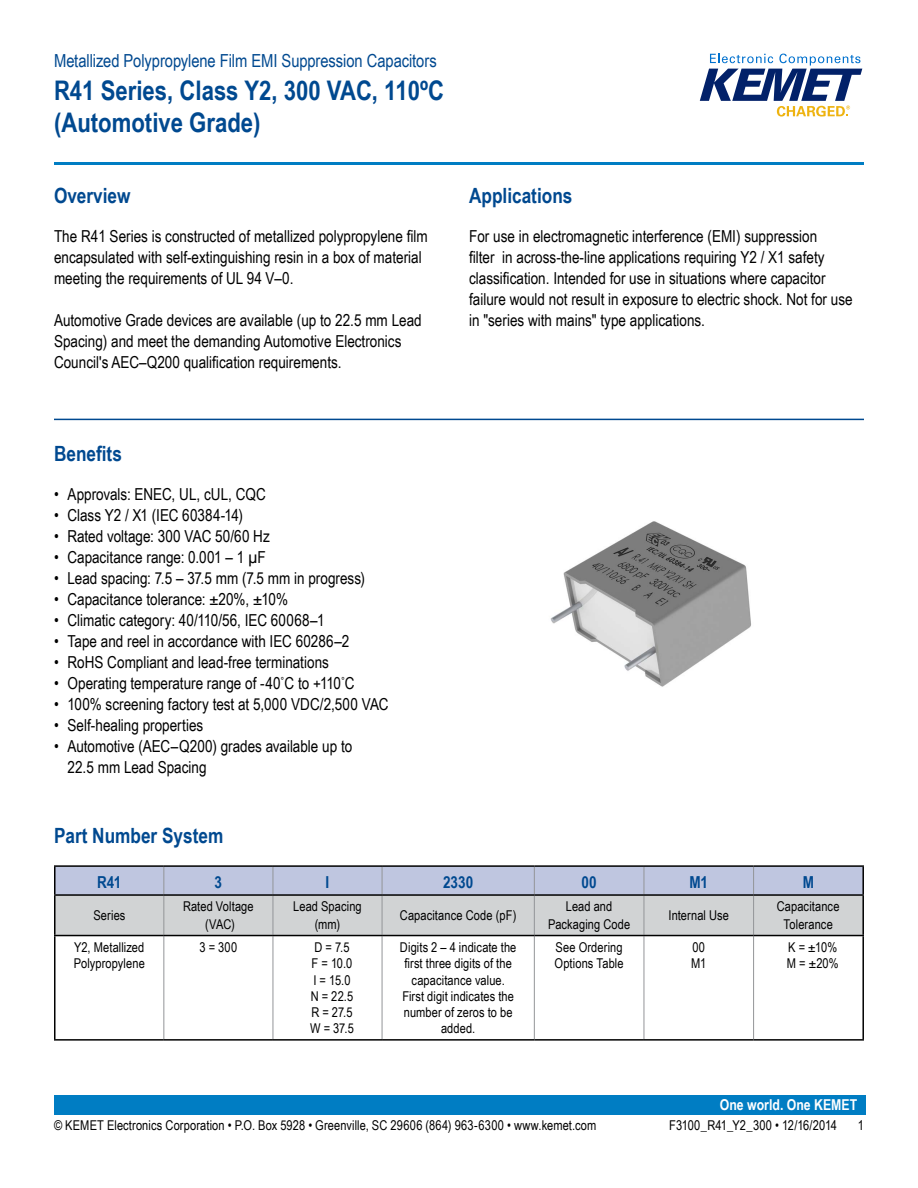
<style>
.page{position:relative;width:918px;height:1188px;background:#fff}
.page>*{position:absolute;margin:0;border:0;box-sizing:border-box;transform-origin:0 0}
.t1{font:700 27px/32.4px "Arial Narrow";color:#004990}
.t2{font:700 21px "Arial Narrow";color:#004990}
.t3{font:18px "Arial Narrow";letter-spacing:-.005em;color:#004990}
.t4{font:16.5px/21px "Arial Narrow";color:#000}
.t5{font:700 16.5px "Arial Narrow";color:#004990}
.t6{font:700 15px "Arial Narrow";color:#fff}
.t7{font:13.5px/16.2px "Arial Narrow";letter-spacing:.005em;color:#000;text-align:center}
</style>
<div class="page">
<svg style="left:700px;top:54px;width:162px;height:63px"></svg>
<hr style="left:54px;top:162px;width:810px;height:3px;background:#007dc3">
<div style="left:54px;top:1095px;width:811px;height:20px;background:#007dc3"></div>
<hr style="left:54px;top:419px;width:810px;height:1px;background:#004990">
<svg style="left:56px;top:867px;width:806px;height:68px;background:#c8ccd7"></svg>
<hr style="left:163px;top:896px;width:1px;height:39px;background:#939598">
<hr style="left:273px;top:896px;width:1px;height:39px;background:#939598">
<hr style="left:382px;top:896px;width:1px;height:39px;background:#939598">
<hr style="left:534px;top:896px;width:1px;height:39px;background:#939598">
<hr style="left:644px;top:896px;width:1px;height:39px;background:#939598">
<hr style="left:753px;top:896px;width:1px;height:39px;background:#939598">
<hr style="left:163px;top:936px;width:1px;height:103px;background:#939598">
<hr style="left:862px;top:867px;width:2px;height:27px;background:#000">
<hr style="left:54px;top:896px;width:2px;height:39px;background:#000">
<hr style="left:862px;top:896px;width:2px;height:39px;background:#000">
<hr style="left:54px;top:865px;width:110px;height:2px;background:#000">
<hr style="left:54px;top:867px;width:2px;height:27px;background:#000">
<hr style="left:164px;top:865px;width:109px;height:2px;background:#000">
<hr style="left:273px;top:865px;width:109px;height:2px;background:#000">
<hr style="left:382px;top:865px;width:152px;height:2px;background:#000">
<hr style="left:534px;top:865px;width:110px;height:2px;background:#000">
<hr style="left:644px;top:865px;width:110px;height:2px;background:#000">
<hr style="left:754px;top:865px;width:110px;height:2px;background:#000">
<hr style="left:54px;top:894px;width:110px;height:2px;background:#000">
<hr style="left:164px;top:894px;width:109px;height:2px;background:#000">
<hr style="left:273px;top:894px;width:109px;height:2px;background:#000">
<hr style="left:382px;top:894px;width:152px;height:2px;background:#000">
<hr style="left:534px;top:894px;width:110px;height:2px;background:#000">
<hr style="left:644px;top:894px;width:110px;height:2px;background:#000">
<hr style="left:754px;top:894px;width:110px;height:2px;background:#000">
<hr style="left:534px;top:936px;width:1px;height:103px;background:#939598">
<hr style="left:644px;top:936px;width:1px;height:103px;background:#939598">
<hr style="left:273px;top:936px;width:1px;height:103px;background:#939598">
<hr style="left:382px;top:936px;width:1px;height:103px;background:#939598">
<hr style="left:753px;top:936px;width:1px;height:103px;background:#939598">
<hr style="left:54px;top:935px;width:110px;height:1px;background:#000">
<hr style="left:54px;top:936px;width:2px;height:103px;background:#000">
<hr style="left:164px;top:935px;width:109px;height:1px;background:#000">
<hr style="left:273px;top:935px;width:109px;height:1px;background:#000">
<hr style="left:382px;top:935px;width:152px;height:1px;background:#000">
<hr style="left:534px;top:935px;width:110px;height:1px;background:#000">
<hr style="left:644px;top:935px;width:110px;height:1px;background:#000">
<hr style="left:754px;top:935px;width:110px;height:1px;background:#000">
<hr style="left:862px;top:936px;width:2px;height:103px;background:#000">
<hr style="left:54px;top:1039px;width:110px;height:2px;background:#000">
<hr style="left:164px;top:1039px;width:109px;height:2px;background:#000">
<hr style="left:273px;top:1039px;width:109px;height:2px;background:#000">
<hr style="left:382px;top:1039px;width:152px;height:2px;background:#000">
<hr style="left:534px;top:1039px;width:110px;height:2px;background:#000">
<hr style="left:644px;top:1039px;width:110px;height:2px;background:#000">
<hr style="left:754px;top:1039px;width:110px;height:2px;background:#000">
<img style="left:550px;top:521px;width:201px;height:166px">
<p class="t3" style="left:54px;top:48px;width:384px">Metallized Polypropylene Film EMI Suppression Capacitors</p>
<h1 class="t1" style="left:54px;top:72px;width:392px">R41 Series, Class Y2, 300 VAC, 110ºC (Automotive Grade)</h1>
<p class="t2" style="left:54px;top:180px;width:78px">Overview</p>
<p class="t4" style="left:54px;top:225px;width:375px">The R41 Series is constructed of metallized polypropylene film encapsulated with self-extinguishing resin in a box of material meeting the requirements of UL 94 V–0.</p>
<p class="t4" style="left:54px;top:309px;width:369px">Automotive Grade devices are available (up to 22.5 mm Lead<br>Spacing) and meet the demanding Automotive Electronics<br>Council's AEC–Q200 qualification requirements.</p>
<p class="t2" style="left:469px;top:180px;width:105px">Applications</p>
<p class="t4" style="left:469px;top:225px;width:385px">For use in electromagnetic interference (EMI) suppression<br>filter in across-the-line applications requiring Y2 / X1 safety classification. Intended for use in situations where capacitor failure would not result in exposure to electric shock. Not for use in "series with mains" type applications.</p>
<p class="t2" style="left:54px;top:437px;width:69px">Benefits</p>
<p class="t4" style="left:54px;top:483px;width:213px">• Approvals: ENEC, UL, cUL, CQC</p>
<p class="t4" style="left:54px;top:504px;width:191px">• Class Y2 / X1 (IEC 60384-14)</p>
<p class="t4" style="left:54px;top:525px;width:217px">• Rated voltage: 300 VAC 50/60 Hz</p>
<p class="t4" style="left:54px;top:546px;width:213px">• Capacitance range: 0.001 – 1 µF</p>
<p class="t4" style="left:54px;top:567px;width:312px">• Lead spacing: 7.5 – 37.5 mm (7.5 mm in progress)</p>
<p class="t4" style="left:54px;top:588px;width:236px">• Capacitance tolerance: ±20%, ±10%</p>
<p class="t4" style="left:54px;top:609px;width:272px">• Climatic category: 40/110/56, IEC 60068–1</p>
<p class="t4" style="left:54px;top:630px;width:297px">• Tape and reel in accordance with IEC 60286–2</p>
<p class="t4" style="left:54px;top:651px;width:276px">• RoHS Compliant and lead-free terminations</p>
<p class="t4" style="left:54px;top:672px;width:302px">• Operating temperature range of -40˚C to +110˚C</p>
<p class="t4" style="left:54px;top:693px;width:336px">• 100% screening factory test at 5,000 VDC/2,500 VAC</p>
<p class="t4" style="left:54px;top:714px;width:151px">• Self-healing properties</p>
<p class="t4" style="left:67px;top:735px;width:286px;text-indent:-13px">• Automotive (AEC–Q200) grades available up to<br>22.5 mm Lead Spacing</p>
<p class="t2" style="left:54px;top:820px;width:171px">Part Number System</p>
<p class="t5" style="left:97px;top:870px;width:26px">R41</p>
<p class="t5" style="left:215px;top:870px;width:9px">3</p>
<p class="t5" style="left:326px;top:870px;width:5px">I</p>
<p class="t5" style="left:443px;top:870px;width:32px">2330</p>
<p class="t5" style="left:582px;top:870px;width:17px">00</p>
<p class="t5" style="left:690px;top:870px;width:20px">M1</p>
<p class="t5" style="left:803px;top:870px;width:13px">M</p>
<p class="t7" style="left:93px;top:907px;width:34px">Series</p>
<p class="t7" style="left:183px;top:897px;width:72px;line-height:18px">Rated Voltage (VAC)</p>
<p class="t7" style="left:293px;top:897px;width:70px;line-height:18px">Lead Spacing (mm)</p>
<p class="t7" style="left:400px;top:907px;width:118px">Capacitance Code (pF)</p>
<p class="t7" style="left:548px;top:897px;width:84px;line-height:18px">Lead and<br>Packaging Code</p>
<p class="t7" style="left:669px;top:907px;width:62px">Internal Use</p>
<p class="t7" style="left:777px;top:897px;width:64px;line-height:18px">Capacitance<br>Tolerance</p>
<p class="t7" style="left:74px;top:939px;width:73px;text-align:left">Y2, Metallized<br>Polypropylene</p>
<p class="t7" style="left:199px;top:939px;width:39px">3 = 300</p>
<p class="t7" style="left:310px;top:939px;width:45px">D = 7.5<br>F = 10.0<br>I = 15.0<br>N = 22.5<br>R = 27.5<br>W = 37.5</p>
<p class="t7" style="left:400px;top:939px;width:118px">Digits 2 – 4 indicate the first three digits of the capacitance value.<br>First digit indicates the number of zeros to be added.</p>
<p class="t7" style="left:555px;top:939px;width:71px;text-align:left">See Ordering<br>Options Table</p>
<p class="t7" style="left:691px;top:939px;width:17px;text-align:left">00<br>M1</p>
<p class="t7" style="left:787px;top:939px;width:53px;text-align:left">K = ±10%<br>M = ±20%</p>
<p class="t6" style="left:720px;top:1093px;width:139px">One world. One KEMET</p>
<p class="t7" style="left:54px;top:1117px;width:544px">© KEMET Electronics Corporation • P.O. Box 5928 • Greenville, SC 29606 (864) 963-6300 • www.kemet.com</p>
<p class="t7" style="left:669px;top:1117px;width:169px">F3100_R41_Y2_300 • 12/16/2014</p>
<p class="t7" style="left:858px;top:1117px;width:8px">1</p>
</div>
